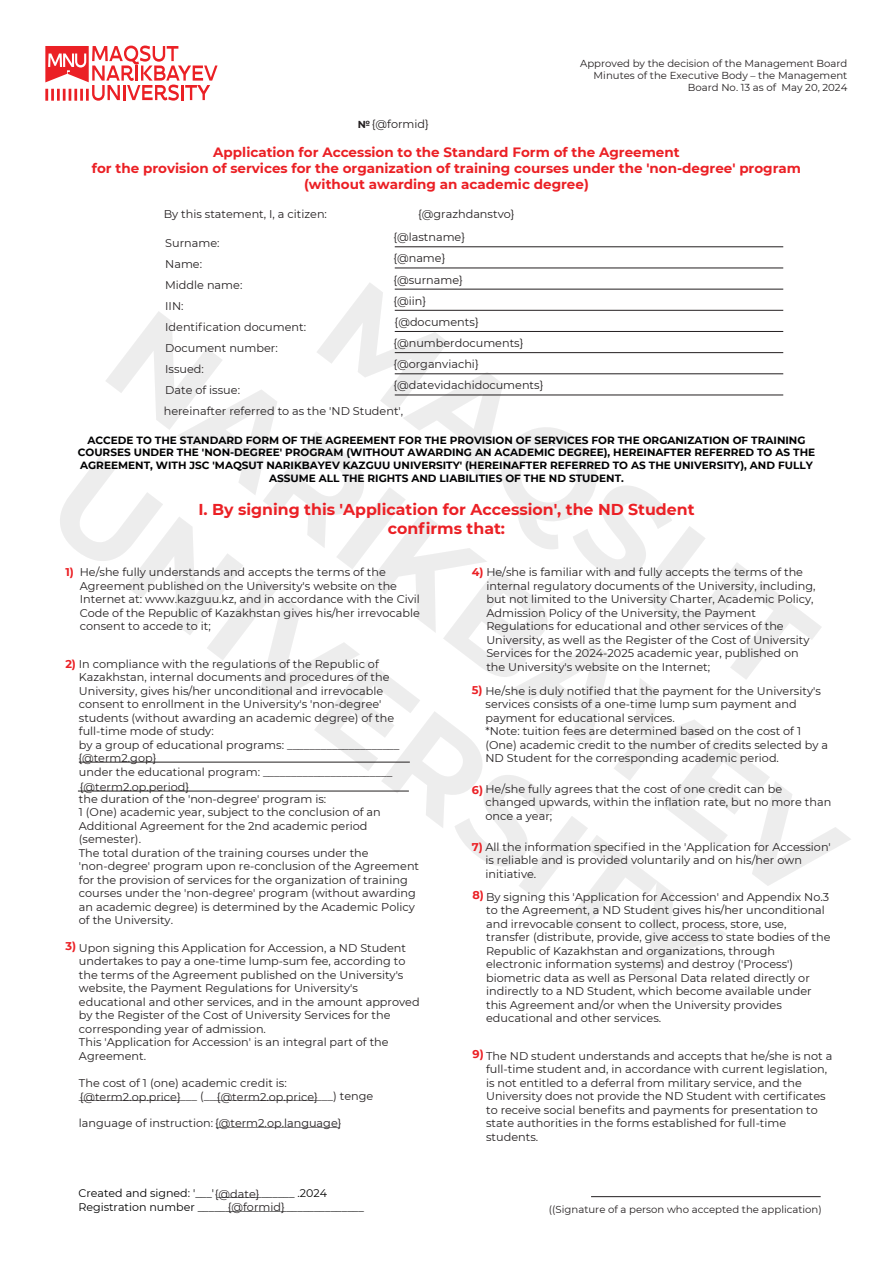
<style>
.page{position:relative;width:893px;height:1263px;background:#fff}
.page>*{position:absolute;margin:0;border:0;box-sizing:border-box;transform-origin:0 0}
.t1{font:700 15.75px/18.9px "Montserrat";color:#eb2025;text-align:center}
.t2{font:700 13.5px/16.2px "Montserrat";color:#eb2025;text-align:center}
.t3{font:11.25px/13.5px "Montserrat";color:#231f20}
.t4{font:700 11.25px "Montserrat";color:#eb2025}
.t5{font:11.1px/13.4px "Montserrat";color:#000001}
.t6{font:700 10.5px/12.6px "Montserrat";color:#000002;text-align:center}
.t7{font:10.2px/12.1px "Montserrat";color:#231f20;text-align:right}
.s1{font-weight:700;font-size:10.2px}
.s2{font-weight:700;color:#eb2025}
</style>
<div class="page">
<svg style="left:60px;top:283px;width:791px;height:700px"></svg>
<svg style="left:45px;top:46px;width:173px;height:55px"></svg>
<hr style="left:395px;top:247px;width:388px;height:1px;background:#231f20">
<hr style="left:395px;top:268px;width:388px;height:1px;background:#231f20">
<hr style="left:395px;top:289px;width:388px;height:1px;background:#231f20">
<hr style="left:395px;top:310px;width:388px;height:1px;background:#231f20">
<hr style="left:395px;top:331px;width:388px;height:1px;background:#231f20">
<hr style="left:395px;top:352px;width:388px;height:1px;background:#231f20">
<hr style="left:395px;top:374px;width:388px;height:1px;background:#231f20">
<hr style="left:395px;top:395px;width:388px;height:1px;background:#231f20">
<hr style="left:79px;top:762px;width:331px;height:1px;background:#231f20">
<hr style="left:591px;top:1196px;width:230px;height:1px;background:#231f20">
<hr style="left:78px;top:791px;width:331px;height:1px;background:#231f20">
<p class="t3" style="left:358px;top:117px;width:73px"><span class="s1">№</span> {@formid}</p>
<p class="t7" style="left:580px;top:57px;width:269px">Approved by the decision of the Management Board<br>Minutes of the Executive Body – the Management<br>Board No. 13 as of May 20, 2024</p>
<p class="t2" style="left:92px;top:143px;width:711px">Application for Accession to the Standard Form of the Agreement<br>for the provision of services for the organization of training courses under the 'non-degree' program (without awarding an academic degree)</p>
<p class="t3" style="left:164px;top:207px;width:165px">By this statement, I, a citizen:</p>
<p class="t3" style="left:164px;top:232px;width:241px;line-height:21px">Surname:<br>Name:<br>Middle name:<br>IIN:<br>Identification document:<br>Document number:<br>Issued:<br>Date of issue:<br>hereinafter referred to as the 'ND Student',</p>
<p class="t3" style="left:418px;top:207px;width:98px">{@grazhdanstvo}</p>
<p class="t3" style="left:393px;top:251px;width:54px">{@name}</p>
<p class="t3" style="left:393px;top:293px;width:34px">{@iin}</p>
<p class="t3" style="left:393px;top:336px;width:132px">{@numberdocuments}</p>
<p class="t3" style="left:393px;top:230px;width:73px">{@lastname}</p>
<p class="t3" style="left:393px;top:273px;width:71px">{@surname}</p>
<p class="t3" style="left:395px;top:314px;width:86px">{@documents}</p>
<p class="t3" style="left:393px;top:357px;width:87px">{@organviachi}</p>
<p class="t3" style="left:393px;top:378px;width:152px">{@datevidachidocuments}</p>
<p class="t6" style="left:78px;top:433px;width:739px">ACCEDE TO THE STANDARD FORM OF THE AGREEMENT FOR THE PROVISION OF SERVICES FOR THE ORGANIZATION OF TRAINING COURSES UNDER THE 'NON-DEGREE' PROGRAM (WITHOUT AWARDING AN ACADEMIC DEGREE), HEREINAFTER REFERRED TO AS THE AGREEMENT, WITH JSC 'MAQSUT NARIKBAYEV KAZGUU UNIVERSITY' (HEREINAFTER REFERRED TO AS THE UNIVERSITY), AND FULLY ASSUME ALL THE RIGHTS AND LIABILITIES OF THE ND STUDENT.</p>
<h1 class="t1" style="left:198px;top:499px;width:498px">I. By signing this 'Application for Accession', the ND Student confirms that:</h1>
<p class="t3" style="left:80px;top:565px;width:342px;text-indent:-14px"><span class="s2">1)</span> He/she fully understands and accepts the terms of the Agreement published on the University's website on the Internet at: www.kazguu.kz, and in accordance with the Civil Code of the Republic of Kazakhstan gives his/her irrevocable consent to accede to it;</p>
<p class="t3" style="left:65px;top:656px;width:315px"><span class="s2">2)</span> In compliance with the regulations of the Republic of</p>
<p class="t3" style="left:79px;top:670px;width:322px">Kazakhstan, internal documents and procedures of the University, gives his/her unconditional and irrevocable consent to enrollment in the University's 'non-degree' students (without awarding an academic degree) of the full-time mode of study:<br>by a group of educational programs: ____________________</p>
<p class="t3" style="left:79px;top:764px;width:315px">under the educational program: _______________________</p>
<p class="t3" style="left:79px;top:791px;width:342px">the duration of the 'non-degree' program is:<br>1 (One) academic year, subject to the conclusion of an Additional Agreement for the 2nd academic period (semester).<br>The total duration of the training courses under the 'non-degree' program upon re-conclusion of the Agreement for the provision of services for the organization of training courses under the 'non-degree' program (without awarding an academic degree) is determined by the Academic Policy of the University.</p>
<p class="t3" style="left:79px;top:940px;width:342px">Upon signing this Application for Accession, a ND Student undertakes to pay a one-time lump-sum fee, according to the terms of the Agreement published on the University's website, the Payment Regulations for University's educational and other services, and in the amount approved by the Register of the Cost of University Services for the corresponding year of admission.<br>This 'Application for Accession' is an integral part of the Agreement.</p>
<p class="t3" style="left:79px;top:1075px;width:296px">The cost of 1 (one) academic credit is: _____________________ (_______________________) tenge</p>
<p class="t3" style="left:79px;top:1116px;width:262px">language of instruction: ______________________</p>
<p class="t3" style="left:78px;top:751px;width:80px">{@term2.gop}</p>
<p class="t3" style="left:80px;top:780px;width:111px">{@term2.op.period}</p>
<p class="t4" style="left:65px;top:938px;width:12px">3)</p>
<p class="t3" style="left:80px;top:1090px;width:103px">{@term2.op.price}</p>
<p class="t3" style="left:217px;top:1090px;width:103px">{@term2.op.price}</p>
<p class="t3" style="left:215px;top:1116px;width:128px">{@term2.op.language}</p>
<p class="t5" style="left:78px;top:1186px;width:287px">Created and signed: '___' ______________ .2024<br>Registration number ______________________________</p>
<p class="t3" style="left:215px;top:1187px;width:46px">{@date}</p>
<p class="t3" style="left:228px;top:1200px;width:59px">{@formid}</p>
<p class="t3" style="left:486px;top:565px;width:331px;text-indent:-14px"><span class="s2">4)</span> He/she is familiar with and fully accepts the terms of the internal regulatory documents of the University, including, but not limited to the University Charter, Academic Policy, Admission Policy of the University, the Payment Regulations for educational and other services of the University, as well as the Register of the Cost of University Services for the 2024-2025 academic year, published on the University's website on the Internet;</p>
<p class="t3" style="left:472px;top:683px;width:350px"><span class="s2">5)</span> He/she is duly notified that the payment for the University's</p>
<p class="t3" style="left:485px;top:697px;width:344px">services consists of a one-time lump sum payment and payment for educational services.<br>*Note: tuition fees are determined based on the cost of 1 (One) academic credit to the number of credits selected by a ND Student for the corresponding academic period.</p>
<p class="t3" style="left:485px;top:795px;width:347px">changed upwards, within the inflation rate, but no more than once a year;</p>
<p class="t3" style="left:485px;top:839px;width:347px;text-indent:-14px"><span class="s2">7)</span> All the information specified in the 'Application for Accession' is reliable and is provided voluntarily and on his/her own initiative.</p>
<p class="t3" style="left:486px;top:889px;width:346px;text-indent:-14px"><span class="s2">8)</span> By signing this 'Application for Accession' and Appendix No.3 to the Agreement, a ND Student gives his/her unconditional and irrevocable consent to collect, process, store, use, transfer (distribute, provide, give access to state bodies of the Republic of Kazakhstan and organizations, through electronic information systems) and destroy ('Process') biometric data as well as Personal Data related directly or indirectly to a ND Student, which become available under this Agreement and/or when the University provides educational and other services.</p>
<p class="t3" style="left:486px;top:1049px;width:348px;text-indent:-14px"><span class="s2">9)</span> The ND student understands and accepts that he/she is not a full-time student and, in accordance with current legislation, is not entitled to a deferral from military service, and the University does not provide the ND Student with certificates to receive social benefits and payments for presentation to state authorities in the forms established for full-time students.</p>
<p class="t3" style="left:472px;top:782px;width:312px"><span class="s2">6)</span> He/she fully agrees that the cost of one credit can be</p>
<p class="t7" style="left:549px;top:1203px;width:274px">((Signature of a person who accepted the application)</p>
</div>
